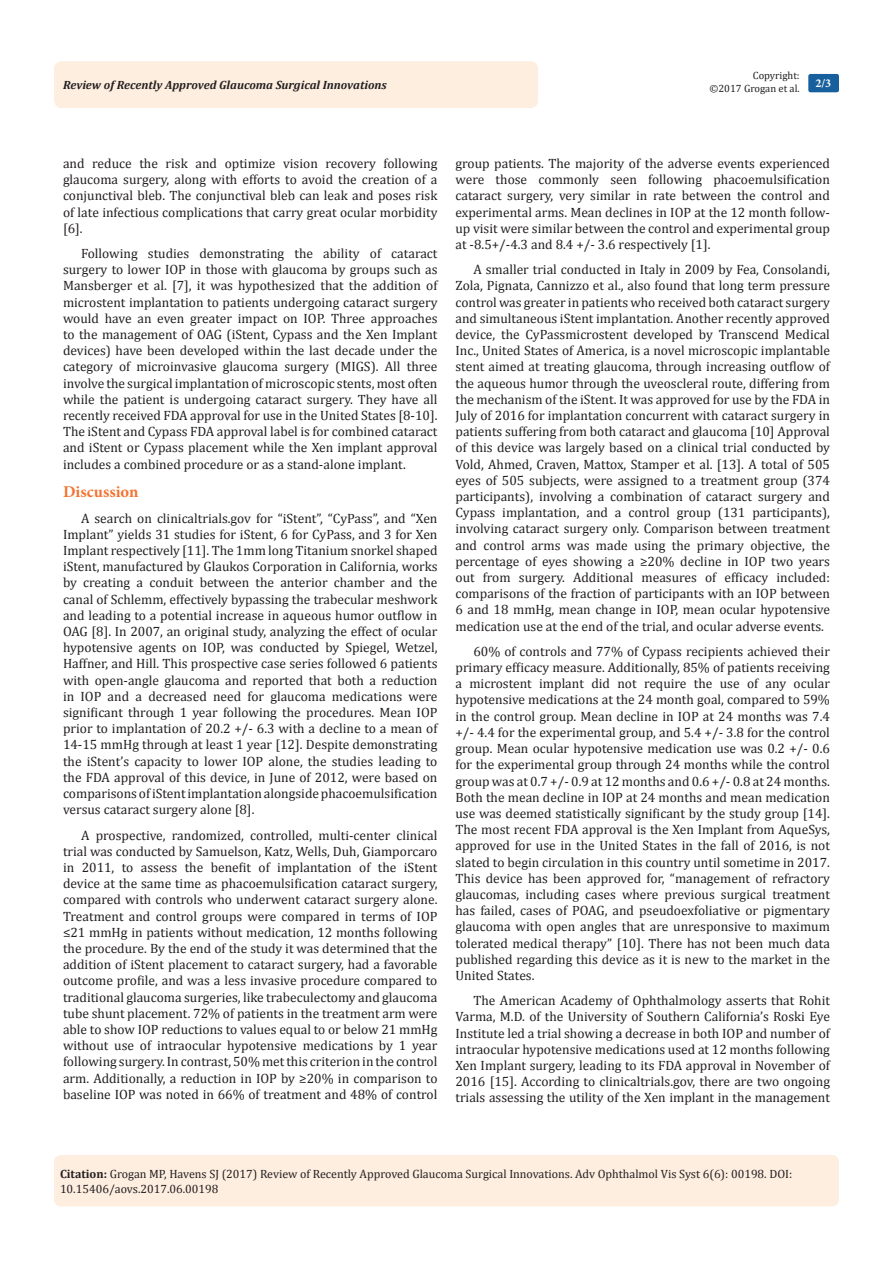
<style>
.page{position:relative;width:893px;height:1263px;background:#fff}
.page>*{position:absolute;margin:0;border:0;box-sizing:border-box;transform-origin:0 0}
.List_Paragraph{font:700 16.5px "Minion Pro";color:#f37331}
.t1{font:13.5px/16.2px "Cambria";color:#231f20;text-align:justify}
.Citation{font:12px/14.4px "Cambria";color:#231f20}
.t2{font:italic 700 12px "Cambria";color:#231f20}
.t3{font:700 12px "Minion Pro";color:#fff}
.t4{font:10.5px/12.6px "Cambria";color:#231f20;text-align:right}
.s1{font-weight:700}
</style>
<div class="page">
<div style="left:54px;top:1155px;width:785px;height:51px;background:#feeee0;border-radius:7px"></div>
<div style="left:54px;top:61px;width:484px;height:47px;background:#feeee0;border-radius:8px"></div>
<div style="left:808px;top:74px;width:31px;height:18px;background:#18609d;border-radius:2px"></div>
<p class="t4" style="left:709px;top:69px;width:92px">Copyright:<br>©2017 Grogan et al.</p>
<p class="t2" style="left:63px;top:77px;width:325px">Review of Recently Approved Glaucoma Surgical Innovations</p>
<p class="t3" style="left:815px;top:75px;width:17px">2/3</p>
<p class="t1" style="left:63px;top:155px;width:376px">and reduce the risk and optimize vision recovery following glaucoma surgery, along with efforts to avoid the creation of a conjunctival bleb. The conjunctival bleb can leak and poses risk of late infectious complications that carry great ocular morbidity [6].</p>
<p class="t1" style="left:63px;top:245px;width:376px;text-indent:18px">Following studies demonstrating the ability of cataract surgery to lower IOP in those with glaucoma by groups such as Mansberger et al. [7], it was hypothesized that the addition of microstent implantation to patients undergoing cataract surgery would have an even greater impact on IOP. Three approaches to the management of OAG (iStent, Cypass and the Xen Implant devices) have been developed within the last decade under the category of microinvasive glaucoma surgery (MIGS). All three involve the surgical implantation of microscopic stents, most often while the patient is undergoing cataract surgery. They have all recently received FDA approval for use in the United States [8-10].<br>The iStent and Cypass FDA approval label is for combined cataract and iStent or Cypass placement while the Xen implant approval includes a combined procedure or as a stand-alone implant.</p>
<p class="List_Paragraph" style="left:63px;top:481px;width:77px">Discussion</p>
<p class="t1" style="left:63px;top:510px;width:376px;text-indent:18px">A search on clinicaltrials.gov for “iStent”, “CyPass”, and “Xen Implant” yields 31 studies for iStent, 6 for CyPass, and 3 for Xen Implant respectively [11]. The 1mm long Titanium snorkel shaped iStent, manufactured by Glaukos Corporation in California, works by creating a conduit between the anterior chamber and the canal of Schlemm, effectively bypassing the trabecular meshwork and leading to a potential increase in aqueous humor outflow in OAG [8]. In 2007, an original study, analyzing the effect of ocular hypotensive agents on IOP, was conducted by Spiegel, Wetzel, Haffner, and Hill. This prospective case series followed 6 patients with open-angle glaucoma and reported that both a reduction in IOP and a decreased need for glaucoma medications were significant through 1 year following the procedures. Mean IOP prior to implantation of 20.2 +/- 6.3 with a decline to a mean of 14-15 mmHg through at least 1 year [12]. Despite demonstrating the iStent’s capacity to lower IOP alone, the studies leading to the FDA approval of this device, in June of 2012, were based on comparisons of iStent implantation alongside phacoemulsification versus cataract surgery alone [8].</p>
<p class="t1" style="left:63px;top:827px;width:376px;text-indent:18px">A prospective, randomized, controlled, multi-center clinical trial was conducted by Samuelson, Katz, Wells, Duh, Giamporcaro in 2011, to assess the benefit of implantation of the iStent device at the same time as phacoemulsification cataract surgery, compared with controls who underwent cataract surgery alone.<br>Treatment and control groups were compared in terms of IOP ≤21 mmHg in patients without medication, 12 months following the procedure. By the end of the study it was determined that the addition of iStent placement to cataract surgery, had a favorable outcome profile, and was a less invasive procedure compared to traditional glaucoma surgeries, like trabeculectomy and glaucoma tube shunt placement. 72% of patients in the treatment arm were able to show IOP reductions to values equal to or below 21 mmHg without use of intraocular hypotensive medications by 1 year following surgery. In contrast, 50% met this criterion in the control arm. Additionally, a reduction in IOP by ≥20% in comparison to baseline IOP was noted in 66% of treatment and 48% of control</p>
<p class="t1" style="left:455px;top:155px;width:376px">group patients. The majority of the adverse events experienced were those commonly seen following phacoemulsification cataract surgery, very similar in rate between the control and experimental arms. Mean declines in IOP at the 12 month follow&shy;up visit were similar between the control and experimental group at -8.5+/-4.3 and 8.4 +/- 3.6 respectively [1].</p>
<p class="t1" style="left:455px;top:261px;width:376px;text-indent:18px">A smaller trial conducted in Italy in 2009 by Fea, Consolandi, Zola, Pignata, Cannizzo et al., also found that long term pressure control was greater in patients who received both cataract surgery and simultaneous iStent implantation. Another recently approved device, the CyPassmicrostent developed by Transcend Medical Inc., United States of America, is a novel microscopic implantable stent aimed at treating glaucoma, through increasing outflow of the aqueous humor through the uveoscleral route, differing from the mechanism of the iStent. It was approved for use by the FDA in July of 2016 for implantation concurrent with cataract surgery in patients suffering from both cataract and glaucoma [10] Approval of this device was largely based on a clinical trial conducted by Vold, Ahmed, Craven, Mattox, Stamper et al. [13]. A total of 505 eyes of 505 subjects, were assigned to a treatment group (374 participants), involving a combination of cataract surgery and Cypass implantation, and a control group (131 participants), involving cataract surgery only. Comparison between treatment and control arms was made using the primary objective, the percentage of eyes showing a ≥20% decline in IOP two years out from surgery. Additional measures of efficacy included: comparisons of the fraction of participants with an IOP between 6 and 18 mmHg, mean change in IOP, mean ocular hypotensive medication use at the end of the trial, and ocular adverse events.</p>
<p class="t1" style="left:455px;top:643px;width:376px;text-indent:18px">60% of controls and 77% of Cypass recipients achieved their primary efficacy measure. Additionally, 85% of patients receiving a microstent implant did not require the use of any ocular hypotensive medications at the 24 month goal, compared to 59% in the control group. Mean decline in IOP at 24 months was 7.4 +/- 4.4 for the experimental group, and 5.4 +/- 3.8 for the control group. Mean ocular hypotensive medication use was 0.2 +/- 0.6 for the experimental group through 24 months while the control group was at 0.7 +/- 0.9 at 12 months and 0.6 +/- 0.8 at 24 months.<br>Both the mean decline in IOP at 24 months and mean medication use was deemed statistically significant by the study group [14].<br>The most recent FDA approval is the Xen Implant from AqueSys, approved for use in the United States in the fall of 2016, is not slated to begin circulation in this country until sometime in 2017.<br>This device has been approved for, “management of refractory glaucomas, including cases where previous surgical treatment has failed, cases of POAG, and pseudoexfoliative or pigmentary glaucoma with open angles that are unresponsive to maximum tolerated medical therapy” [10]. There has not been much data published regarding this device as it is new to the market in the United States.</p>
<p class="t1" style="left:455px;top:992px;width:376px;text-indent:18px">The American Academy of Ophthalmology asserts that Rohit Varma, M.D. of the University of Southern California’s Roski Eye Institute led a trial showing a decrease in both IOP and number of intraocular hypotensive medications used at 12 months following Xen Implant surgery, leading to its FDA approval in November of 2016 [15]. According to clinicaltrials.gov, there are two ongoing trials assessing the utility of the Xen implant in the management</p>
<p class="Citation" style="left:60px;top:1167px;width:734px"><span class="s1">Citation:</span> Grogan MP, Havens SJ (2017) Review of Recently Approved Glaucoma Surgical Innovations. Adv Ophthalmol Vis Syst 6(6): 00198. DOI:<br>10.15406/aovs.2017.06.00198</p>
</div>
